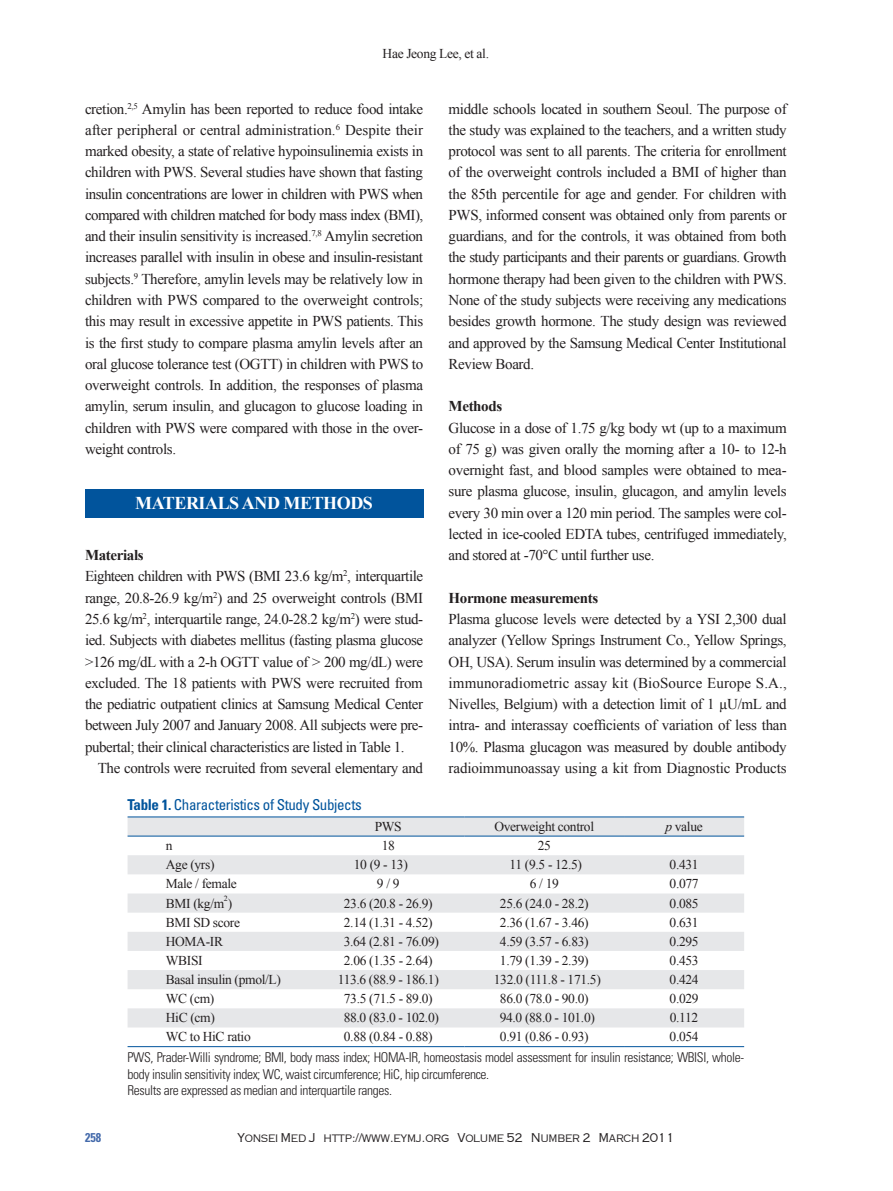
<style>
.page{position:relative;width:893px;height:1191px;background:#fff}
.page>*{position:absolute;margin:0;border:0;box-sizing:border-box;transform-origin:0 0}
.t1{font:700 18px "Times New Roman";letter-spacing:-.025em;color:#fff}
.본문_YMJ{font:15px/21.3px "Times New Roman";letter-spacing:-.025em;color:#231f20;text-align:justify}
.표제목_YMJ{font:condensed 15px "Univers LT Std";letter-spacing:-.025em;color:#01549c}
.본문_YMJ-2{font:700 15px "Times New Roman";letter-spacing:-.025em;color:#231f20}
.표본문_YMJ{font:13.5px "Times New Roman";letter-spacing:-.025em;color:#231f20}
.표설명_YMJ{font:300 condensed 13.5px/16.5px "Univers LT Std";letter-spacing:-.025em;color:#231f20}
.런닝_YMJ{font:13.5px "Times New Roman";letter-spacing:-.025em;color:#231f20}
.t2{font:700 condensed 12.75px "Univers LT Std";color:#446aab;scale:.95 1}
.정규{font:300 12px "Metalcut";letter-spacing:-.025em;color:#231f20}
.표본문_YMJ-2{font:7.8px "Times New Roman";color:#231f20}
.s1{font-weight:700}
.s2{font-style:italic}
</style>
<div class="page">
<div style="left:85px;top:489px;width:338px;height:28px;background:#01549c"></div>
<svg style="left:128px;top:817px;width:616px;height:210px;fill:#e6e7e9"></svg>
<hr style="left:128px;top:816px;width:184px;height:1px;background:#01549c">
<hr style="left:312px;top:816px;width:153px;height:1px;background:#01549c">
<hr style="left:465px;top:816px;width:159px;height:1px;background:#01549c">
<hr style="left:624px;top:816px;width:120px;height:1px;background:#01549c">
<hr style="left:128px;top:835px;width:184px;height:1px;background:#01549c">
<hr style="left:312px;top:835px;width:153px;height:1px;background:#01549c">
<hr style="left:465px;top:835px;width:159px;height:1px;background:#01549c">
<hr style="left:624px;top:835px;width:120px;height:1px;background:#01549c">
<hr style="left:128px;top:1046px;width:184px;height:1px;background:#01549c">
<hr style="left:312px;top:1046px;width:153px;height:1px;background:#01549c">
<hr style="left:465px;top:1046px;width:159px;height:1px;background:#01549c">
<hr style="left:624px;top:1046px;width:120px;height:1px;background:#01549c">
<p class="런닝_YMJ" style="left:383px;top:44px;width:108px">Hae Jeong Lee, et al.</p>
<p class="본문_YMJ" style="left:85px;top:98px;width:340px">cretion.<sup>2,5</sup> Amylin has been reported to reduce food intake after peripheral or central administration.<sup>6</sup> Despite their marked obesity, a state of relative hypoinsulinemia exists in children with PWS. Several studies have shown that fasting insulin concentrations are lower in children with PWS when compared with children matched for body mass index (BMI), and their insulin sensitivity is increased.<sup>7,8</sup> Amylin secretion increases parallel with insulin in obese and insulin-resistant subjects.<sup>9</sup> Therefore, amylin levels may be relatively low in children with PWS compared to the overweight controls; this may result in excessive appetite in PWS patients. This is the first study to compare plasma amylin levels after an oral glucose tolerance test (OGTT) in children with PWS to overweight controls. In addition, the responses of plasma amylin, serum insulin, and glucagon to glucose loading in children with PWS were compared with those in the over&shy;weight controls.</p>
<p class="t1" style="left:135px;top:491px;width:239px">MATERIALS AND METHODS</p>
<p class="본문_YMJ" style="left:449px;top:98px;width:340px">middle schools located in southern Seoul. The purpose of the study was explained to the teachers, and a written study protocol was sent to all parents. The criteria for enrollment of the overweight controls included a BMI of higher than the 85th percentile for age and gender. For children with PWS, informed consent was obtained only from parents or guardians, and for the controls, it was obtained from both the study participants and their parents or guardians. Growth hormone therapy had been given to the children with PWS.<br>None of the study subjects were receiving any medications besides growth hormone. The study design was reviewed and approved by the Samsung Medical Center Institutional Review Board.</p>
<p class="본문_YMJ-2" style="left:449px;top:396px;width:55px">Methods</p>
<p class="본문_YMJ" style="left:449px;top:417px;width:340px">Glucose in a dose of 1.75 g/kg body wt (up to a maximum of 75 g) was given orally the morning after a 10- to 12-h overnight fast, and blood samples were obtained to mea&shy;sure plasma glucose, insulin, glucagon, and amylin levels every 30 min over a 120 min period. The samples were col&shy;lected in ice-cooled EDTA tubes, centrifuged immediately, and stored at -70°C until further use.</p>
<p class="본문_YMJ-2" style="left:449px;top:587px;width:151px">Hormone measurements</p>
<p class="본문_YMJ" style="left:449px;top:608px;width:340px">Plasma glucose levels were detected by a YSI 2,300 dual analyzer (Yellow Springs Instrument Co., Yellow Springs, OH, USA). Serum insulin was determined by a commercial immunoradiometric assay kit (BioSource Europe S.A., Nivelles, Belgium) with a detection limit of 1 µU/mL and intra- and interassay coefficients of variation of less than 10%. Plasma glucagon was measured by double antibody radioimmunoassay using a kit from Diagnostic Products</p>
<p class="본문_YMJ-2" style="left:85px;top:545px;width:60px">Materials</p>
<p class="본문_YMJ" style="left:85px;top:565px;width:340px">Eighteen children with PWS (BMI 23.6 kg/m<sup>2</sup>, interquartile range, 20.8-26.9 kg/m<sup>2</sup>) and 25 overweight controls (BMI 25.6 kg/m<sup>2</sup>, interquartile range, 24.0-28.2 kg/m<sup>2</sup>) were stud&shy;ied. Subjects with diabetes mellitus (fasting plasma glucose &gt;126 mg/dL with a 2-h OGTT value of &gt; 200 mg/dL) were excluded. The 18 patients with PWS were recruited from the pediatric outpatient clinics at Samsung Medical Center between July 2007 and January 2008. All subjects were pre&shy;pubertal; their clinical characteristics are listed in Table 1.</p>
<p class="본문_YMJ" style="left:98px;top:757px;width:327px">The controls were recruited from several elementary and</p>
<p class="표제목_YMJ" style="left:128px;top:795px;width:236px"><span class="s1">Table 1.</span> Characteristics of Study Subjects</p>
<p class="표본문_YMJ" style="left:375px;top:817px;width:29px">PWS</p>
<p class="표본문_YMJ" style="left:494px;top:817px;width:101px">Overweight control</p>
<p class="표본문_YMJ" style="left:665px;top:817px;width:39px"><span class="s2">p</span> value</p>
<p class="표본문_YMJ" style="left:166px;top:836px;width:8px">n</p>
<p class="표본문_YMJ" style="left:382px;top:836px;width:15px">18</p>
<p class="표본문_YMJ" style="left:538px;top:836px;width:15px">25</p>
<p class="표본문_YMJ" style="left:166px;top:855px;width:50px">Age (yrs)</p>
<p class="표본문_YMJ" style="left:354px;top:855px;width:55px">10 (9 - 13)</p>
<p class="표본문_YMJ" style="left:510px;top:855px;width:74px">11 (9.5 - 12.5)</p>
<p class="표본문_YMJ" style="left:670px;top:855px;width:31px">0.431</p>
<p class="표본문_YMJ" style="left:166px;top:874px;width:72px">Male / female</p>
<p class="표본문_YMJ" style="left:377px;top:874px;width:24px">9 / 9</p>
<p class="표본문_YMJ" style="left:530px;top:874px;width:31px">6 / 19</p>
<p class="표본문_YMJ" style="left:670px;top:874px;width:31px">0.077</p>
<p class="표본문_YMJ" style="left:166px;top:894px;width:68px">BMI (kg/m )</p>
<p class="표본문_YMJ-2" style="left:224px;top:893px;width:5px">2</p>
<p class="표본문_YMJ" style="left:344px;top:894px;width:90px">23.6 (20.8 - 26.9)</p>
<p class="표본문_YMJ" style="left:500px;top:894px;width:90px">25.6 (24.0 - 28.2)</p>
<p class="표본문_YMJ" style="left:670px;top:894px;width:31px">0.085</p>
<p class="표본문_YMJ" style="left:166px;top:913px;width:76px">BMI SD score</p>
<p class="표본문_YMJ" style="left:344px;top:913px;width:90px">2.14 (1.31 - 4.52)</p>
<p class="표본문_YMJ" style="left:500px;top:913px;width:90px">2.36 (1.67 - 3.46)</p>
<p class="표본문_YMJ" style="left:670px;top:913px;width:31px">0.631</p>
<p class="표본문_YMJ" style="left:166px;top:932px;width:59px">HOMA-IR</p>
<p class="표본문_YMJ" style="left:344px;top:932px;width:97px">3.64 (2.81 - 76.09)</p>
<p class="표본문_YMJ" style="left:500px;top:932px;width:90px">4.59 (3.57 - 6.83)</p>
<p class="표본문_YMJ" style="left:670px;top:932px;width:31px">0.295</p>
<p class="표본문_YMJ" style="left:166px;top:951px;width:38px">WBISI</p>
<p class="표본문_YMJ" style="left:344px;top:951px;width:90px">2.06 (1.35 - 2.64)</p>
<p class="표본문_YMJ" style="left:500px;top:951px;width:90px">1.79 (1.39 - 2.39)</p>
<p class="표본문_YMJ" style="left:670px;top:951px;width:31px">0.453</p>
<p class="표본문_YMJ" style="left:166px;top:970px;width:117px">Basal insulin (pmol/L)</p>
<p class="표본문_YMJ" style="left:338px;top:970px;width:103px">113.6 (88.9 - 186.1)</p>
<p class="표본문_YMJ" style="left:494px;top:970px;width:108px">132.0 (111.8 - 171.5)</p>
<p class="표본문_YMJ" style="left:670px;top:970px;width:31px">0.424</p>
<p class="표본문_YMJ" style="left:166px;top:989px;width:50px">WC (cm)</p>
<p class="표본문_YMJ" style="left:344px;top:989px;width:90px">73.5 (71.5 - 89.0)</p>
<p class="표본문_YMJ" style="left:500px;top:989px;width:90px">86.0 (78.0 - 90.0)</p>
<p class="표본문_YMJ" style="left:670px;top:989px;width:31px">0.029</p>
<p class="표본문_YMJ" style="left:166px;top:1008px;width:51px">HiC (cm)</p>
<p class="표본문_YMJ" style="left:344px;top:1008px;width:97px">88.0 (83.0 - 102.0)</p>
<p class="표본문_YMJ" style="left:500px;top:1008px;width:97px">94.0 (88.0 - 101.0)</p>
<p class="표본문_YMJ" style="left:670px;top:1008px;width:30px">0.112</p>
<p class="표본문_YMJ" style="left:166px;top:1027px;width:86px">WC to HiC ratio</p>
<p class="표본문_YMJ" style="left:344px;top:1027px;width:90px">0.88 (0.84 - 0.88)</p>
<p class="표본문_YMJ" style="left:500px;top:1027px;width:90px">0.91 (0.86 - 0.93)</p>
<p class="표본문_YMJ" style="left:670px;top:1027px;width:31px">0.054</p>
<p class="표설명_YMJ" style="left:128px;top:1049px;width:618px">PWS, Prader-Willi syndrome; BMI, body mass index; HOMA-IR, homeostasis model assessment for insulin resistance; WBISI, whole&shy;body insulin sensitivity index; WC, waist circumference; HiC, hip circumference.</p>
<p class="표설명_YMJ" style="left:128px;top:1082px;width:266px">Results are expressed as median and interquartile ranges.</p>
<p class="t2" style="left:85px;top:1129px;width:18px">258</p>
<p class="정규" style="left:237px;top:1130px;width:439px">Yonsei Med J http://www.eymj.org Volume 52 Number 2 March 2011</p>
</div>
